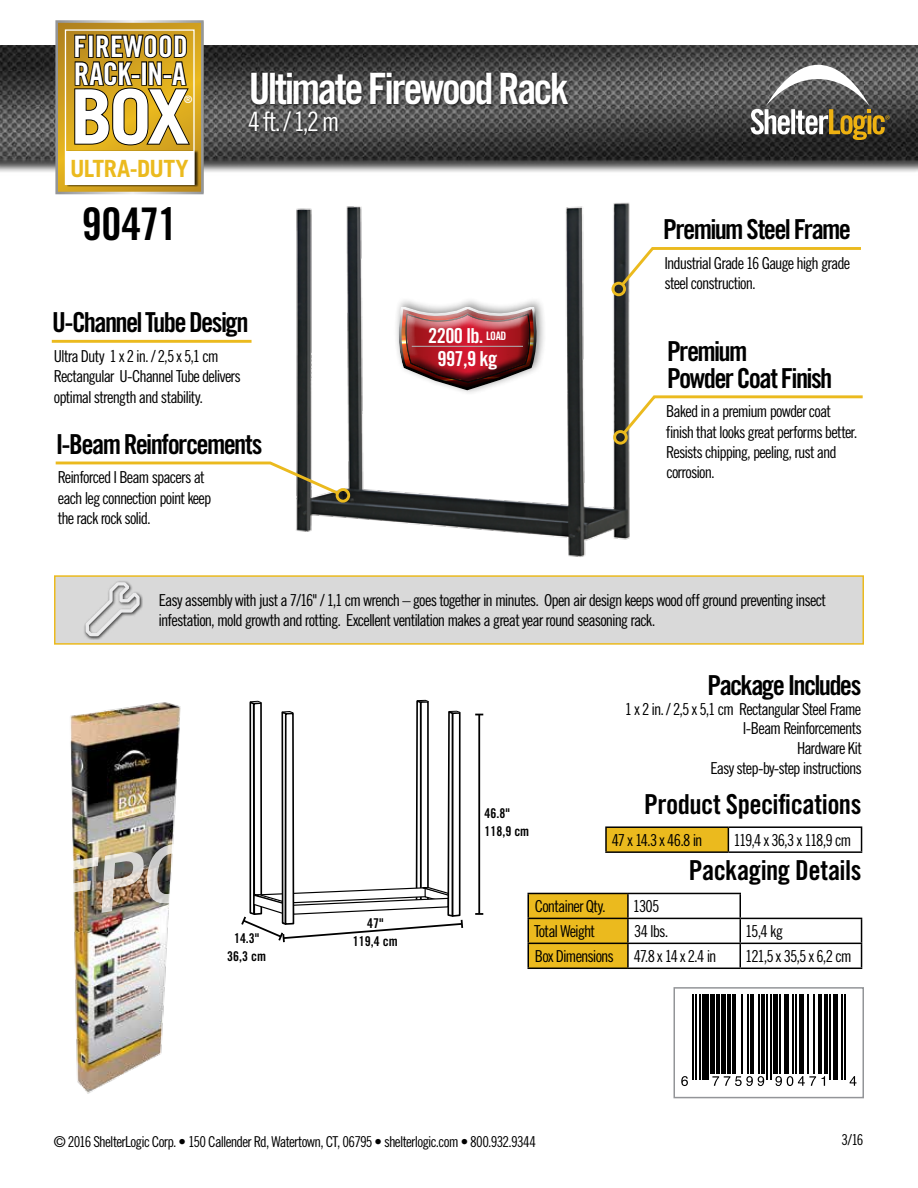
<style>
.page{position:relative;width:918px;height:1188px;background:#fff}
.page>*{position:absolute;margin:0;border:0;box-sizing:border-box;transform-origin:0 0}
.t1{font:700 75.3px "Trade Gothic";color:#fff}
.t2{font:45px "Trade Gothic Bold Cond Twenty";letter-spacing:-.025em;color:#000}
.t3{font:43.35px "Trade Gothic Bold Cond Twenty";letter-spacing:-.06em;color:#fff}
.t4{font:31.05px "Trade Gothic Bold Cond Twenty";letter-spacing:-.025em;color:#fff}
.t5{font:29.55px "Trade Gothic Bold Cond Twenty";letter-spacing:.005em;color:#fff}
.t6{font:27.6px/27px "Trade Gothic Bold Cond Twenty";letter-spacing:-.055em;color:#000}
.t7{font:27.6px "Trade Gothic Bold Cond Twenty";letter-spacing:-.015em;color:#000}
.t8{font:27.6px "Trade Gothic Bold Cond Twenty";letter-spacing:-.02em;color:#000}
.t9{font:26.7px "Trade Gothic Cond Eighteen";color:#fff}
.t10{font:700 23.7px "Trade Gothic";letter-spacing:-.025em;color:#ebba1e}
.t11{font:20.7px/23.1px "Trade Gothic Bold Cond Twenty";letter-spacing:-.03em;color:#fff;text-align:center}
.t12{font:16.5px/20.4px "Trade Gothic Cond Eighteen";letter-spacing:-.055em;color:#000}
.t13{font:16.5px "Trade Gothic Cond Eighteen";letter-spacing:-.08em;color:#000}
.t14{font:15px "Trade Gothic Cond Eighteen";letter-spacing:-.05em;color:#000}
.t15{font:13.5px/18px "Trade Gothic Bold Cond Twenty";color:#000}
.t16{font:10.2px "Trade Gothic Bold Cond Twenty";color:#fff}
.s1{font-size:11.7px}
</style>
<div class="page">
<img style="left:0;top:46px;width:918px;height:126px">
<svg style="left:751px;top:65px;width:139px;height:75px"></svg>
<svg style="left:55px;top:20px;width:149px;height:174px"></svg>
<img style="left:296px;top:202px;width:334px;height:355px">
<svg style="left:55px;top:460px;width:286px;height:37px"></svg>
<div style="left:336px;top:488px;width:14px;height:15px;border:3px solid #ebba1e;border-radius:50%"></div>
<svg style="left:620px;top:394px;width:243px;height:43px"></svg>
<div style="left:613px;top:430px;width:15px;height:15px;border:3px solid #ebba1e;border-radius:50%"></div>
<svg style="left:618px;top:246px;width:243px;height:43px"></svg>
<div style="left:612px;top:282px;width:14px;height:14px;border:3px solid #ebba1e;border-radius:50%"></div>
<div style="left:606px;top:827px;width:122px;height:25px;background:#ebba1e"></div>
<hr style="left:728px;top:826px;width:134px;height:2px;background:#000">
<svg style="left:861px;top:828px;width:1px;height:23px"></svg>
<hr style="left:728px;top:851px;width:134px;height:2px;background:#000">
<hr style="left:605px;top:826px;width:123px;height:2px;background:#000">
<hr style="left:605px;top:828px;width:2px;height:23px;background:#000">
<svg style="left:728px;top:828px;width:1px;height:23px"></svg>
<hr style="left:605px;top:851px;width:123px;height:2px;background:#000">
<svg style="left:529px;top:894px;width:98px;height:74px;background:#e5b51d"></svg>
<hr style="left:527px;top:893px;width:101px;height:1px;background:#000">
<hr style="left:527px;top:894px;width:2px;height:24px;background:#000">
<hr style="left:628px;top:893px;width:113px;height:1px;background:#000">
<hr style="left:627px;top:894px;width:2px;height:24px;background:#000">
<hr style="left:527px;top:919px;width:2px;height:24px;background:#000">
<hr style="left:627px;top:919px;width:2px;height:24px;background:#000">
<hr style="left:527px;top:943px;width:101px;height:1px;background:#000">
<hr style="left:527px;top:944px;width:2px;height:24px;background:#000">
<hr style="left:628px;top:943px;width:112px;height:1px;background:#000">
<hr style="left:627px;top:944px;width:2px;height:24px;background:#000">
<hr style="left:740px;top:943px;width:122px;height:1px;background:#000">
<svg style="left:740px;top:894px;width:1px;height:74px"></svg>
<svg style="left:861px;top:919px;width:1px;height:49px"></svg>
<hr style="left:527px;top:918px;width:101px;height:1px;background:#000">
<hr style="left:628px;top:918px;width:112px;height:1px;background:#000">
<hr style="left:740px;top:918px;width:122px;height:1px;background:#000">
<hr style="left:527px;top:968px;width:101px;height:1px;background:#000">
<hr style="left:628px;top:968px;width:112px;height:1px;background:#000">
<hr style="left:740px;top:968px;width:122px;height:1px;background:#000">
<div style="left:55px;top:576px;width:808px;height:68px;background:#d9d9d9"></div>
<div style="left:54px;top:575px;width:810px;height:70px;border:2px solid #ebba1e"></div>
<div style="left:83px;top:580px;width:60px;height:60px;background:#000;opacity:.75"></div>
<svg style="left:86px;top:582px;width:54px;height:54px"></svg>
<svg style="left:681px;top:1076px;width:7px;height:10px"></svg>
<hr style="left:692px;top:994px;width:2px;height:86px;background:#000">
<hr style="left:695px;top:994px;width:2px;height:86px;background:#000">
<hr style="left:699px;top:994px;width:1px;height:86px;background:#000">
<div style="left:702px;top:994px;width:6px;height:86px;background:#000"></div>
<div style="left:710px;top:994px;width:5px;height:80px;background:#000"></div>
<hr style="left:716px;top:994px;width:4px;height:80px;background:#000">
<div style="left:721px;top:994px;width:5px;height:80px;background:#000"></div>
<hr style="left:728px;top:994px;width:3px;height:80px;background:#000">
<hr style="left:733px;top:994px;width:3px;height:80px;background:#000">
<hr style="left:741px;top:994px;width:1px;height:80px;background:#000">
<hr style="left:747px;top:994px;width:2px;height:80px;background:#000">
<hr style="left:750px;top:994px;width:4px;height:80px;background:#000">
<svg style="left:712px;top:1076px;width:52px;height:10px"></svg>
<hr style="left:758px;top:994px;width:2px;height:80px;background:#000">
<hr style="left:762px;top:994px;width:3px;height:80px;background:#000">
<hr style="left:767px;top:994px;width:1px;height:86px;background:#000">
<hr style="left:770px;top:994px;width:1px;height:86px;background:#000">
<div style="left:773px;top:994px;width:5px;height:80px;background:#000"></div>
<hr style="left:780px;top:994px;width:1px;height:80px;background:#000">
<div style="left:784px;top:994px;width:5px;height:80px;background:#000"></div>
<hr style="left:792px;top:994px;width:2px;height:80px;background:#000">
<hr style="left:796px;top:994px;width:1px;height:80px;background:#000">
<div style="left:799px;top:994px;width:5px;height:80px;background:#000"></div>
<svg style="left:775px;top:1076px;width:41px;height:10px"></svg>
<hr style="left:807px;top:994px;width:2px;height:80px;background:#000">
<hr style="left:813px;top:994px;width:2px;height:80px;background:#000">
<svg style="left:822px;top:1076px;width:3px;height:10px"></svg>
<hr style="left:818px;top:994px;width:4px;height:80px;background:#000">
<hr style="left:825px;top:994px;width:3px;height:80px;background:#000">
<hr style="left:830px;top:994px;width:1px;height:86px;background:#000">
<div style="left:833px;top:994px;width:5px;height:86px;background:#000"></div>
<hr style="left:841px;top:994px;width:2px;height:86px;background:#000">
<hr style="left:844px;top:994px;width:2px;height:86px;background:#000">
<svg style="left:850px;top:1076px;width:6px;height:10px"></svg>
<div style="left:674px;top:987px;width:190px;height:111px;border:2px solid #939598"></div>
<hr style="left:478px;top:715px;width:2px;height:199px;background:#000">
<svg style="left:475px;top:913px;width:8px;height:2px"></svg>
<svg style="left:241px;top:699px;width:223px;height:244px"></svg>
<hr style="left:52px;top:340px;width:200px;height:3px;background:#ebba1e">
<div style="left:246px;top:71px;width:326px;height:68px;background:#000;opacity:.75"></div>
<img style="left:70px;top:702px;width:111px;height:392px">
<div style="left:393px;top:297px;width:154px;height:100px;background:#000;opacity:.45"></div>
<div style="left:396px;top:304px;width:141px;height:65px;background:#fff;opacity:.75"></div>
<svg style="left:396px;top:307px;width:141px;height:84px"></svg>
<div style="left:404px;top:311px;width:127px;height:53px;background:#fff;opacity:.75"></div>
<div style="left:404px;top:314px;width:127px;height:70px;background:#000;opacity:.75"></div>
<hr style="left:412px;top:346px;width:111px;height:1px;background:#b1b4b6">
<img style="left:70px;top:841px;width:111px;height:78px">
<h3 class="t5" style="left:73px;top:28px;width:116px">FIREWOOD</h3>
<h3 class="t4" style="left:74px;top:55px;width:114px">RACK-IN-A</h3>
<h1 class="t1" style="left:71px;top:71px;width:120px">BOX</h1>
<p class="t16" style="left:184px;top:94px;width:10px">®</p>
<h3 class="t10" style="left:70px;top:154px;width:120px">ULTRA-DUTY</h3>
<h2 class="t2" style="left:82px;top:196px;width:97px">90471</h2>
<h3 class="t3" style="left:249px;top:63px;width:322px">Ultimate Firewood Rack</h3>
<h3 class="t9" style="left:248px;top:106px;width:93px">4 ft. / 1,2 m</h3>
<h3 class="t6" style="left:52px;top:309px;width:198px">U-Channel Tube Design</h3>
<p class="t12" style="left:54px;top:345px;width:189px">Ultra Duty 1 x 2 in. / 2,5 x 5,1 cm<br>Rectangular U-Channel Tube delivers optimal strength and stability.</p>
<h3 class="t6" style="left:56px;top:430px;width:208px">I-Beam Reinforcements</h3>
<p class="t12" style="left:58px;top:467px;width:155px">Reinforced I Beam spacers at each leg connection point keep the rack rock solid.</p>
<p class="t11" style="left:428px;top:323px;width:80px">2200 lb. <span class="s1">LOAD<br></span>997,9 kg</p>
<h3 class="t6" style="left:663px;top:216px;width:189px">Premium Steel Frame</h3>
<p class="t12" style="left:664px;top:253px;width:187px">Industrial Grade 16 Gauge high grade steel construction.</p>
<h3 class="t6" style="left:667px;top:337px;width:167px">Premium<br>Powder Coat Finish</h3>
<p class="t12" style="left:666px;top:401px;width:193px">Baked in a premium powder coat finish that looks great performs better.<br>Resists chipping, peeling, rust and corrosion.</p>
<p class="t12" style="left:159px;top:590px;width:669px">Easy assembly with just a 7/16" / 1,1 cm wrench – goes together in minutes. Open air design keeps wood off ground preventing insect infestation, mold growth and rotting. Excellent ventilation makes a great year round seasoning rack.</p>
<p class="t15" style="left:367px;top:914px;width:18px">47"</p>
<p class="t15" style="left:234px;top:929px;width:27px">14.3"</p>
<p class="t15" style="left:353px;top:932px;width:46px">119,4 cm</p>
<p class="t15" style="left:227px;top:947px;width:40px">36,3 cm</p>
<p class="t15" style="left:484px;top:804px;width:46px">46.8"<br>118,9 cm</p>
<h3 class="t6" style="left:708px;top:671px;width:155px">Package Includes</h3>
<p class="t12" style="left:625px;top:699px;width:239px;line-height:19.8px;text-align:right">1 x 2 in. / 2,5 x 5,1 cm Rectangular Steel Frame<br>I-Beam Reinforcements<br>Hardware Kit<br>Easy step-by-step instructions</p>
<h3 class="t7" style="left:644px;top:787px;width:219px">Product Specifications</h3>
<p class="t12" style="left:612px;top:830px;width:92px">47 x 14.3 x 46.8 in</p>
<p class="t13" style="left:733px;top:830px;width:119px">119,4 x 36,3 x 118,9 cm</p>
<h3 class="t8" style="left:689px;top:853px;width:174px">Packaging Details</h3>
<p class="t12" style="left:535px;top:896px;width:72px">Container Qty.</p>
<p class="t12" style="left:633px;top:896px;width:28px">1305</p>
<p class="t12" style="left:534px;top:921px;width:63px">Total Weight</p>
<p class="t12" style="left:634px;top:921px;width:36px">34 lbs.</p>
<p class="t12" style="left:745px;top:921px;width:39px">15,4 kg</p>
<p class="t12" style="left:535px;top:946px;width:183px">Box Dimensions 47.8 x 14 x 2.4 in</p>
<p class="t12" style="left:745px;top:946px;width:108px">121,5 x 35,5 x 6,2 cm</p>
<p class="t14" style="left:54px;top:1132px;width:484px">© 2016 ShelterLogic Corp. • 150 Callender Rd, Watertown, CT, 06795 • shelterlogic.com • 800.932.9344</p>
<p class="t14" style="left:841px;top:1130px;width:24px">3/16</p>
</div>
